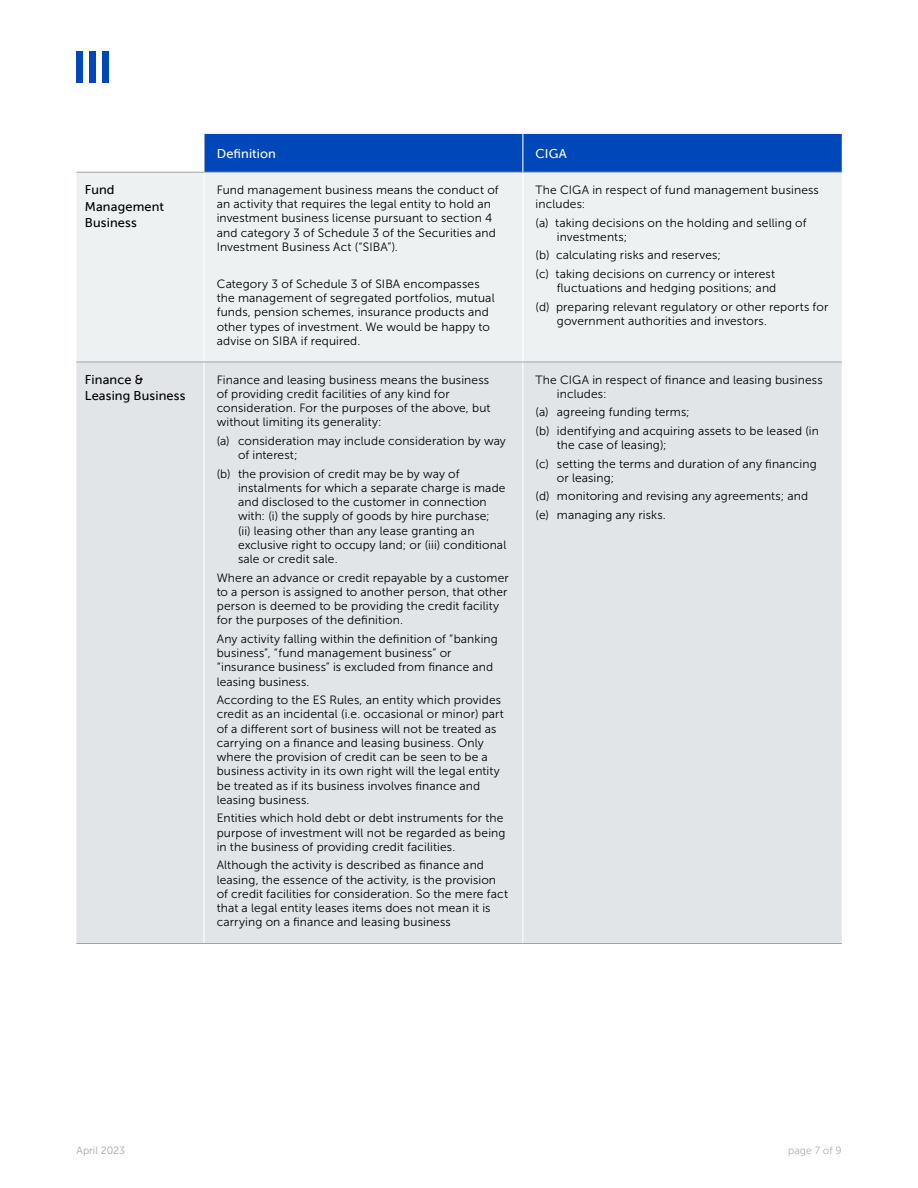
<style>
.page{position:relative;width:918px;height:1188px;background:#fff}
.page>*{position:absolute;margin:0;border:0;box-sizing:border-box;transform-origin:0 0}
.t1{font:12.75px/16.5px "Museo Sans 500";letter-spacing:.01em;color:#000}
.t2{font:12.75px "Museo Sans 500";letter-spacing:.01em;color:#fff}
.t3{font:12px/14.2px "Museo Sans 300";letter-spacing:.01em;color:#000}
.t4{font:10.5px "Museo Sans 300";color:#a1a5a7}
.t5{font:10.5px "Museo Sans 300";color:#abafb1}
</style>
<div class="page">
<div style="left:77px;top:51px;width:6px;height:32px;background:#0047ba"></div>
<div style="left:89px;top:51px;width:7px;height:32px;background:#0047ba"></div>
<div style="left:102px;top:51px;width:6px;height:32px;background:#0047ba"></div>
<div style="left:205px;top:134px;width:637px;height:38px;background:#0047ba"></div>
<div style="left:76px;top:173px;width:766px;height:189px;background:#eef1f2"></div>
<div style="left:76px;top:363px;width:766px;height:580px;background:#e2e5e7"></div>
<hr style="left:522px;top:134px;width:1px;height:38px;background:#fff">
<hr style="left:203px;top:172px;width:2px;height:190px;background:#fff">
<hr style="left:522px;top:172px;width:1px;height:190px;background:#fff">
<hr style="left:203px;top:362px;width:2px;height:581px;background:#fff">
<hr style="left:522px;top:362px;width:1px;height:581px;background:#fff">
<hr style="left:76px;top:172px;width:128px;height:1px;background:#a1a5a7">
<hr style="left:204px;top:172px;width:319px;height:1px;background:#a1a5a7">
<hr style="left:523px;top:172px;width:319px;height:1px;background:#a1a5a7">
<hr style="left:76px;top:362px;width:128px;height:1px;background:#a1a5a7">
<hr style="left:204px;top:362px;width:319px;height:1px;background:#a1a5a7">
<hr style="left:523px;top:362px;width:319px;height:1px;background:#a1a5a7">
<hr style="left:76px;top:943px;width:128px;height:1px;background:#a1a5a7">
<hr style="left:204px;top:943px;width:319px;height:1px;background:#a1a5a7">
<hr style="left:523px;top:943px;width:319px;height:1px;background:#a1a5a7">
<p class="t2" style="left:217px;top:146px;width:61px">Definition</p>
<p class="t2" style="left:536px;top:146px;width:33px">CIGA</p>
<p class="t1" style="left:85px;top:181px;width:81px">Fund<br>Management<br>Business</p>
<p class="t3" style="left:217px;top:183px;width:283px">Fund management business means the conduct of an activity that requires the legal entity to hold an investment business license pursuant to section 4 and category 3 of Schedule 3 of the Securities and Investment Business Act (“SIBA”).</p>
<p class="t3" style="left:217px;top:277px;width:279px">Category 3 of Schedule 3 of SIBA encompasses the management of segregated portfolios, mutual funds, pension schemes, insurance products and other types of investment. We would be happy to advise on SIBA if required.</p>
<p class="t1" style="left:85px;top:371px;width:102px">Finance &amp;<br>Leasing Business</p>
<p class="t3" style="left:217px;top:373px;width:275px">Finance and leasing business means the business of providing credit facilities of any kind for consideration. For the purposes of the above, but without limiting its generality:</p>
<p class="t3" style="left:238px;top:434px;width:269px;text-indent:-21px">(a) consideration may include consideration by way of interest;</p>
<p class="t3" style="left:238px;top:467px;width:270px;text-indent:-21px">(b) the provision of credit may be by way of instalments for which a separate charge is made and disclosed to the customer in connection with: (i) the supply of goods by hire purchase;<br>(ii) leasing other than any lease granting an exclusive right to occupy land; or (iii) conditional sale or credit sale.</p>
<p class="t3" style="left:217px;top:571px;width:294px">Where an advance or credit repayable by a customer to a person is assigned to another person, that other person is deemed to be providing the credit facility for the purposes of the definition.</p>
<p class="t3" style="left:217px;top:632px;width:283px">Any activity falling within the definition of “banking business”, “fund management business” or “insurance business” is excluded from finance and leasing business.</p>
<p class="t3" style="left:217px;top:693px;width:289px">According to the ES Rules, an entity which provides credit as an incidental (i.e. occasional or minor) part of a different sort of business will not be treated as carrying on a finance and leasing business. Only where the provision of credit can be seen to be a business activity in its own right will the legal entity be treated as if its business involves finance and leasing business.</p>
<p class="t3" style="left:217px;top:811px;width:290px">Entities which hold debt or debt instruments for the purpose of investment will not be regarded as being in the business of providing credit facilities.</p>
<p class="t3" style="left:217px;top:858px;width:293px">Although the activity is described as finance and leasing, the essence of the activity, is the provision of credit facilities for consideration. So the mere fact that a legal entity leases items does not mean it is carrying on a finance and leasing business</p>
<p class="t3" style="left:536px;top:183px;width:285px">The CIGA in respect of fund management business includes:</p>
<p class="t3" style="left:557px;top:215px;width:251px;text-indent:-21px">(a) taking decisions on the holding and selling of investments;</p>
<p class="t3" style="left:536px;top:246px;width:241px;line-height:18.5px">(b) calculating risks and reserves;<br>(c) taking decisions on currency or interest</p>
<p class="t3" style="left:536px;top:279px;width:294px;line-height:18.5px;text-indent:21px">fluctuations and hedging positions; and<br>(d) preparing relevant regulatory or other reports for</p>
<p class="t3" style="left:557px;top:314px;width:212px">government authorities and investors.</p>
<p class="t3" style="left:557px;top:372px;width:267px;text-indent:-21px">The CIGA in respect of finance and leasing business includes:</p>
<p class="t3" style="left:536px;top:403px;width:285px;line-height:18.5px">(a) agreeing funding terms;<br>(b) identifying and acquiring assets to be leased (in</p>
<p class="t3" style="left:536px;top:436px;width:283px;line-height:18.5px;text-indent:21px">the case of leasing);<br>(c) setting the terms and duration of any financing</p>
<p class="t3" style="left:536px;top:469px;width:274px;line-height:18.5px;text-indent:21px">or leasing;<br>(d) monitoring and revising any agreements; and (e) managing any risks.</p>
<p class="t4" style="left:77px;top:1144px;width:50px">April 2023</p>
<p class="t5" style="left:788px;top:1144px;width:55px">page 7 of 9</p>
</div>
